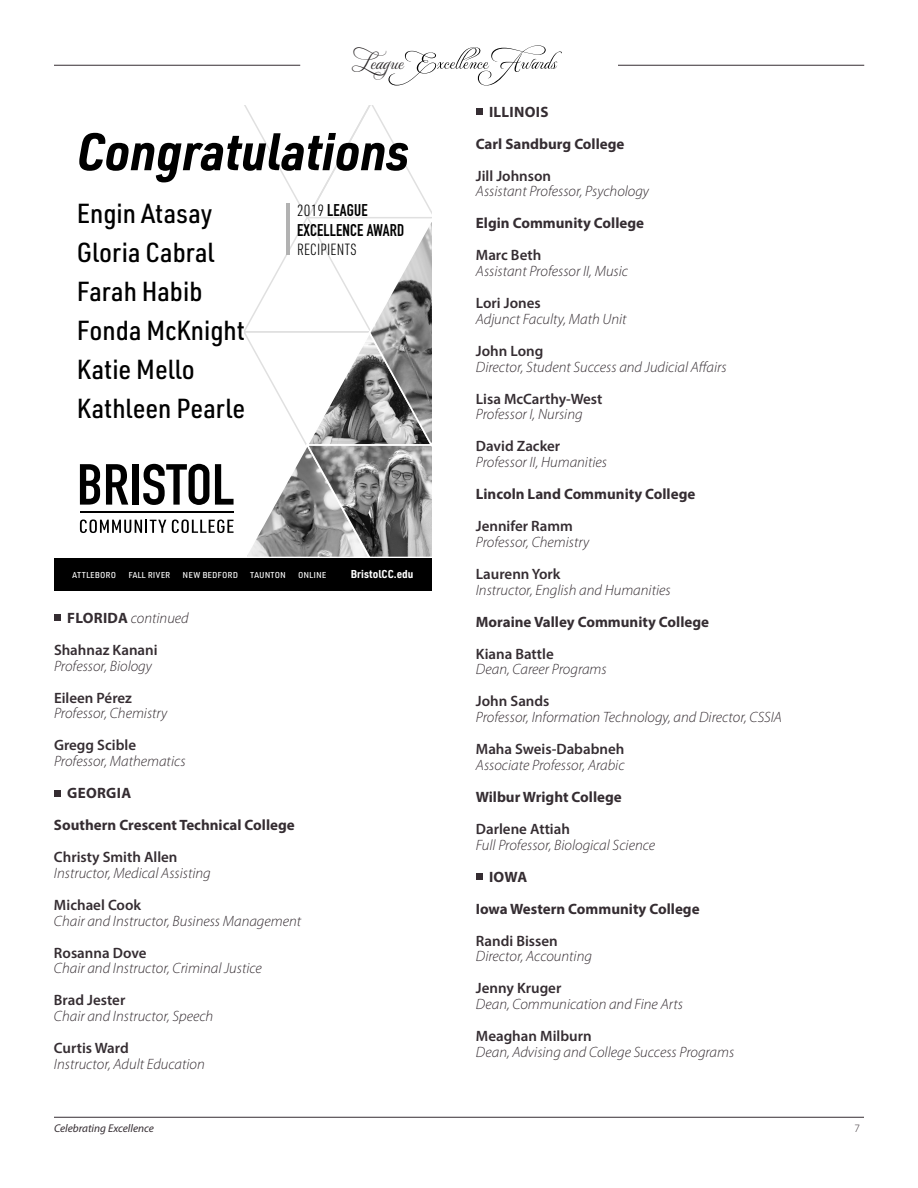
<style>
.page{position:relative;width:918px;height:1188px;background:#fff}
.page>*{position:absolute;margin:0;border:0;box-sizing:border-box;transform-origin:0 0}
.t1{font:italic 700 51.75px "URWDIN Semi Cond";color:#000}
.t2{font:500 27px/39px "URWDIN Semi Cond";color:#000}
.t3{font:20.25px "Monte Carlo Swash A";color:#231f20}
.t4{font:16.8px/20.1px "DIN Engschrift Std";letter-spacing:.01em;color:#000}
.t5{font:300 15.9px "URWDIN Cond";letter-spacing:.01em;color:#000}
.t6{font:italic 300 15px "Myriad Pro";color:#352d32}
.t7{font:600 15px/32px "Myriad Pro";color:#352d32}
.t8{font:700 15px/32px "Myriad Pro";color:#352d32}
.t9{font:11.25px "URWDIN Semi Cond";color:#fff}
.t10{font:italic 11.25px "Myriad Pro";color:#352d32}
.t11{font:700 11.25px "URWDIN Semi Cond";color:#fff}
.t12{font:300 11.25px "Myriad Pro";color:#352d32}
.s1{font-family:"URWDIN Cond";font-weight:300;font-size:15.9px}
.s2{font-weight:700}
.s3{font-weight:300;font-style:italic}
</style>
<div class="page">
<hr style="left:54px;top:1117px;width:810px;height:1px;background:#352d32">
<svg style="left:388px;top:45px;width:174px;height:41px"></svg>
<hr style="left:54px;top:65px;width:246px;height:1px;background:#352d32">
<hr style="left:618px;top:65px;width:246px;height:1px;background:#352d32">
<div style="left:54px;top:614px;width:7px;height:7px;background:#352d32"></div>
<div style="left:54px;top:790px;width:7px;height:7px;background:#352d32"></div>
<div style="left:476px;top:108px;width:7px;height:7px;background:#352d32"></div>
<div style="left:476px;top:873px;width:7px;height:7px;background:#352d32"></div>
<svg style="left:80px;top:105px;width:352px;height:452px"></svg>
<div style="left:54px;top:558px;width:378px;height:33px;background:#000"></div>
<hr style="left:286px;top:204px;width:4px;height:51px;background:#b2b2b2">
<h3 class="t3" style="left:358px;top:50px;width:47px">League</h3>
<h1 class="t1" style="left:77px;top:116px;width:334px">Congratulations</h1>
<h2 class="t2" style="left:77px;top:193px;width:170px">Engin Atasay<br>Gloria Cabral<br>Farah Habib<br>Fonda McKnight<br>Katie Mello<br>Kathleen Pearle</h2>
<p class="t4" style="left:297px;top:200px;width:109px"><span class="s1">2019</span> LEAGUE<br>EXCELLENCE AWARD</p>
<p class="t5" style="left:297px;top:239px;width:61px">RECIPIENTS</p>
<p class="t9" style="left:73px;top:566px;width:255px">attleboro fall river new bedford taunton online</p>
<p class="t11" style="left:351px;top:566px;width:64px">BristolCC.edu</p>
<p class="t7" style="left:54px;top:601px;width:136px;text-indent:13px"><span class="s2">FLORIDA</span> <span class="s3">continued<br></span>Shahnaz Kanani</p>
<p class="t6" style="left:54px;top:657px;width:99px">Professor, Biology</p>
<p class="t7" style="left:54px;top:681px;width:80px">Eileen Pérez</p>
<p class="t6" style="left:54px;top:704px;width:115px">Professor, Chemistry</p>
<p class="t7" style="left:54px;top:729px;width:84px">Gregg Scible</p>
<p class="t6" style="left:54px;top:752px;width:133px">Professor, Mathematics</p>
<p class="t8" style="left:54px;top:777px;width:242px;text-indent:13px">GEORGIA<br>Southern Crescent Technical College</p>
<p class="t7" style="left:54px;top:841px;width:125px">Christy Smith Allen</p>
<p class="t6" style="left:54px;top:864px;width:158px">Instructor, Medical Assisting</p>
<p class="t7" style="left:54px;top:889px;width:89px">Michael Cook</p>
<p class="t6" style="left:54px;top:912px;width:249px">Chair and Instructor, Business Management</p>
<p class="t7" style="left:54px;top:936px;width:94px">Rosanna Dove</p>
<p class="t6" style="left:54px;top:959px;width:209px">Chair and Instructor, Criminal Justice</p>
<p class="t7" style="left:54px;top:984px;width:73px">Brad Jester</p>
<p class="t6" style="left:54px;top:1007px;width:161px">Chair and Instructor, Speech</p>
<p class="t7" style="left:54px;top:1032px;width:76px">Curtis Ward</p>
<p class="t6" style="left:54px;top:1055px;width:152px">Instructor, Adult Education</p>
<p class="t8" style="left:476px;top:95px;width:150px;text-indent:13px">ILLINOIS<br>Carl Sandburg College</p>
<p class="t7" style="left:476px;top:159px;width:77px">Jill Johnson</p>
<p class="t6" style="left:476px;top:182px;width:175px">Assistant Professor, Psychology</p>
<p class="t8" style="left:476px;top:207px;width:170px">Elgin Community College</p>
<p class="t7" style="left:476px;top:239px;width:67px">Marc Beth</p>
<p class="t6" style="left:476px;top:262px;width:154px">Assistant Professor II, Music</p>
<p class="t7" style="left:476px;top:287px;width:66px">Lori Jones</p>
<p class="t6" style="left:476px;top:310px;width:152px">Adjunct Faculty, Math Unit</p>
<p class="t7" style="left:476px;top:335px;width:69px">John Long</p>
<p class="t6" style="left:476px;top:358px;width:252px">Director, Student Success and Judicial Affairs</p>
<p class="t7" style="left:476px;top:382px;width:128px">Lisa McCarthy-West</p>
<p class="t6" style="left:476px;top:405px;width:108px">Professor I, Nursing</p>
<p class="t7" style="left:476px;top:430px;width:86px">David Zacker</p>
<p class="t6" style="left:476px;top:453px;width:133px">Professor II, Humanities</p>
<p class="t8" style="left:476px;top:478px;width:221px">Lincoln Land Community College</p>
<p class="t7" style="left:476px;top:510px;width:99px">Jennifer Ramm</p>
<p class="t6" style="left:476px;top:533px;width:115px">Professor, Chemistry</p>
<p class="t7" style="left:476px;top:558px;width:86px">Laurenn York</p>
<p class="t6" style="left:476px;top:581px;width:196px">Instructor, English and Humanities</p>
<p class="t8" style="left:476px;top:605px;width:235px">Moraine Valley Community College</p>
<p class="t7" style="left:476px;top:637px;width:79px">Kiana Battle</p>
<p class="t6" style="left:476px;top:660px;width:132px">Dean, Career Programs</p>
<p class="t7" style="left:476px;top:685px;width:75px">John Sands</p>
<p class="t6" style="left:476px;top:708px;width:308px">Professor, Information Technology, and Director, CSSIA</p>
<p class="t7" style="left:476px;top:733px;width:150px">Maha Sweis-Dababneh</p>
<p class="t6" style="left:476px;top:756px;width:150px">Associate Professor, Arabic</p>
<p class="t8" style="left:476px;top:781px;width:147px">Wilbur Wright College</p>
<p class="t7" style="left:476px;top:813px;width:96px">Darlene Attiah</p>
<p class="t6" style="left:476px;top:836px;width:181px">Full Professor, Biological Science</p>
<p class="t8" style="left:476px;top:860px;width:225px;text-indent:13px">IOWA<br>Iowa Western Community College</p>
<p class="t7" style="left:476px;top:924px;width:83px">Randi Bissen</p>
<p class="t6" style="left:476px;top:947px;width:118px">Director, Accounting</p>
<p class="t7" style="left:476px;top:972px;width:87px">Jenny Kruger</p>
<p class="t6" style="left:476px;top:995px;width:209px">Dean, Communication and Fine Arts</p>
<p class="t7" style="left:476px;top:1020px;width:117px">Meaghan Milburn</p>
<p class="t6" style="left:476px;top:1043px;width:260px">Dean, Advising and College Success Programs</p>
<p class="t10" style="left:54px;top:1122px;width:102px">Celebrating Excellence</p>
<p class="t12" style="left:855px;top:1121px;width:7px">7</p>
</div>
